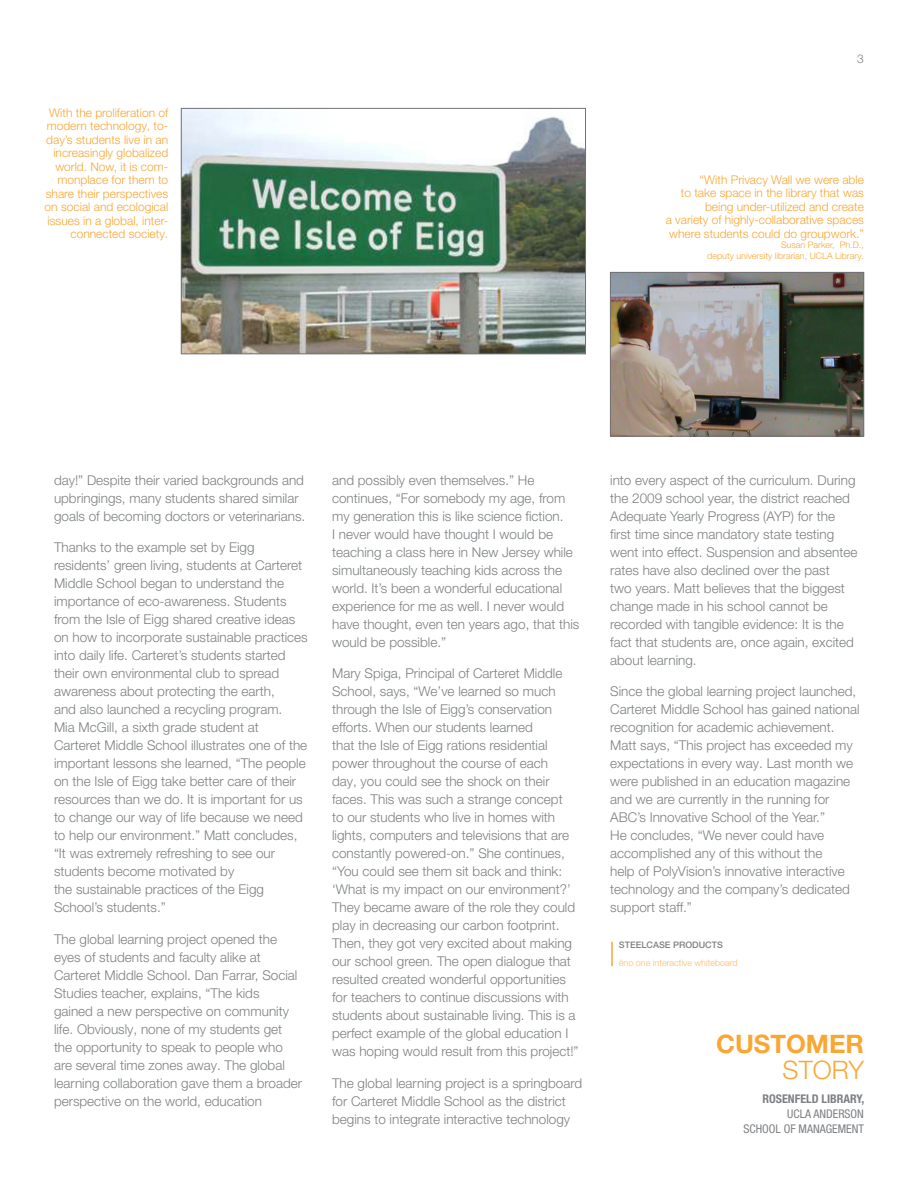
<style>
.page{position:relative;width:918px;height:1188px;background:#fff}
.page>*{position:absolute;margin:0;border:0;box-sizing:border-box;transform-origin:0 0}
.t1{font:700 25.5px "Helvetica Neue LT Pro";color:#faa633}
.t2{font:300 25.5px "Helvetica Neue LT Pro";color:#faa633}
.Buckets{font:300 13.5px/18px "Helvetica Neue LT Pro";color:#7e8083}
.t3{font:300 12px/13.5px "Helvetica Neue LT Pro";color:#faa633;text-align:right}
.t4{font:condensed 12px/15px "Helvetica Neue LT Pro";color:#7e8083;text-align:right}
.t5{font:700 condensed 12px "Helvetica Neue LT Pro";color:#7e8083}
.t6{font:300 12px "Helvetica Neue LT Pro";color:#7e8083}
.t7{font:300 9px/10.5px "Helvetica Neue LT Pro";color:#faa633;text-align:right}
.t8{font:300 9px/18px "Helvetica Neue LT Pro";color:#fcba66}
.s1{font-weight:500;color:#7e8083}
</style>
<div class="page">
<img style="left:183px;top:110px;width:401px;height:242px">
<div style="left:181px;top:108px;width:405px;height:246px;border:1px solid #717074"></div>
<img style="left:612px;top:274px;width:250px;height:160px">
<div style="left:610px;top:272px;width:254px;height:164px;border:1px solid #717074"></div>
<hr style="left:611px;top:942px;width:2px;height:24px;background:#faa633">
<p class="t3" style="left:45px;top:105px;width:125px">With the proliferation of modern technology, to&shy;day’s students live in an increasingly globalized world. Now, it is com&shy;monplace for them to share their perspectives on social and ecological issues in a global, inter&shy;connected society.</p>
<p class="t6" style="left:857px;top:51px;width:8px">3</p>
<p class="t3" style="left:666px;top:172px;width:200px">“With Privacy Wall we were able<br>to take space in the library that was being under-utilized and create<br>a variety of highly-collaborative spaces where students could do groupwork.”</p>
<p class="t7" style="left:707px;top:239px;width:158px">Susan Parker, Ph.D.,<br>deputy university librarian, UCLA Library.</p>
<p class="Buckets" style="left:54px;top:471px;width:253px">day!” Despite their varied backgrounds and upbringings, many students shared similar goals of becoming doctors or veterinarians.</p>
<p class="Buckets" style="left:54px;top:538px;width:255px">Thanks to the example set by Eigg residents’ green living, students at Carteret Middle School began to understand the importance of eco-awareness. Students from the Isle of Eigg shared creative ideas on how to incorporate sustainable practices into daily life. Carteret’s students started their own environmental club to spread awareness about protecting the earth,<br>and also launched a recycling program.<br>Mia McGill, a sixth grade student at Carteret Middle School illustrates one of the important lessons she learned, “The people on the Isle of Eigg take better care of their resources than we do. It is important for us to change our way of life because we need to help our environment.” Matt concludes, “It was extremely refreshing to see our students become motivated by<br>the sustainable practices of the Eigg School’s students.”</p>
<p class="Buckets" style="left:54px;top:930px;width:250px">The global learning project opened the eyes of students and faculty alike at Carteret Middle School. Dan Farrar, Social Studies teacher, explains, “The kids<br>gained a new perspective on community life. Obviously, none of my students get the opportunity to speak to people who are several time zones away. The global learning collaboration gave them a broader perspective on the world, education</p>
<p class="Buckets" style="left:332px;top:471px;width:249px">and possibly even themselves.” He continues, “For somebody my age, from my generation this is like science fiction.<br>I never would have thought I would be teaching a class here in New Jersey while simultaneously teaching kids across the world. It’s been a wonderful educational experience for me as well. I never would have thought, even ten years ago, that this would be possible.”</p>
<p class="Buckets" style="left:332px;top:664px;width:248px">Mary Spiga, Principal of Carteret Middle School, says, “We’ve learned so much through the Isle of Eigg’s conservation efforts. When our students learned<br>that the Isle of Eigg rations residential power throughout the course of each<br>day, you could see the shock on their faces. This was such a strange concept<br>to our students who live in homes with lights, computers and televisions that are constantly powered-on.” She continues, “You could see them sit back and think: ‘What is my impact on our environment?’ They became aware of the role they could play in decreasing our carbon footprint.<br>Then, they got very excited about making our school green. The open dialogue that resulted created wonderful opportunities for teachers to continue discussions with students about sustainable living. This is a perfect example of the global education I was hoping would result from this project!”</p>
<p class="Buckets" style="left:332px;top:1074px;width:252px">The global learning project is a springboard for Carteret Middle School as the district begins to integrate interactive technology</p>
<p class="Buckets" style="left:610px;top:471px;width:249px">into every aspect of the curriculum. During the 2009 school year, the district reached Adequate Yearly Progress (AYP) for the first time since mandatory state testing went into effect. Suspension and absentee rates have also declined over the past<br>two years. Matt believes that the biggest change made in his school cannot be recorded with tangible evidence: It is the fact that students are, once again, excited about learning.</p>
<p class="Buckets" style="left:610px;top:682px;width:251px">Since the global learning project launched, Carteret Middle School has gained national recognition for academic achievement.<br>Matt says, “This project has exceeded my expectations in every way. Last month we were published in an education magazine and we are currently in the running for ABC’s Innovative School of the Year.”<br>He concludes, “We never could have accomplished any of this without the<br>help of PolyVision’s innovative interactive technology and the company’s dedicated support staff.”</p>
<p class="t8" style="left:619px;top:936px;width:120px"><span class="s1">STEELCASE PRODUCTS </span>ēno one interactive whiteboard</p>
<h1 class="t1" style="left:716px;top:1028px;width:149px">CUSTOMER</h1>
<h1 class="t2" style="left:783px;top:1054px;width:83px">STORY</h1>
<p class="t5" style="left:763px;top:1092px;width:103px">ROSENFELD LIBRARY,</p>
<p class="t4" style="left:744px;top:1107px;width:122px">UCLA ANDERSON<br>SCHOOL OF MANAGEMENT</p>
</div>
